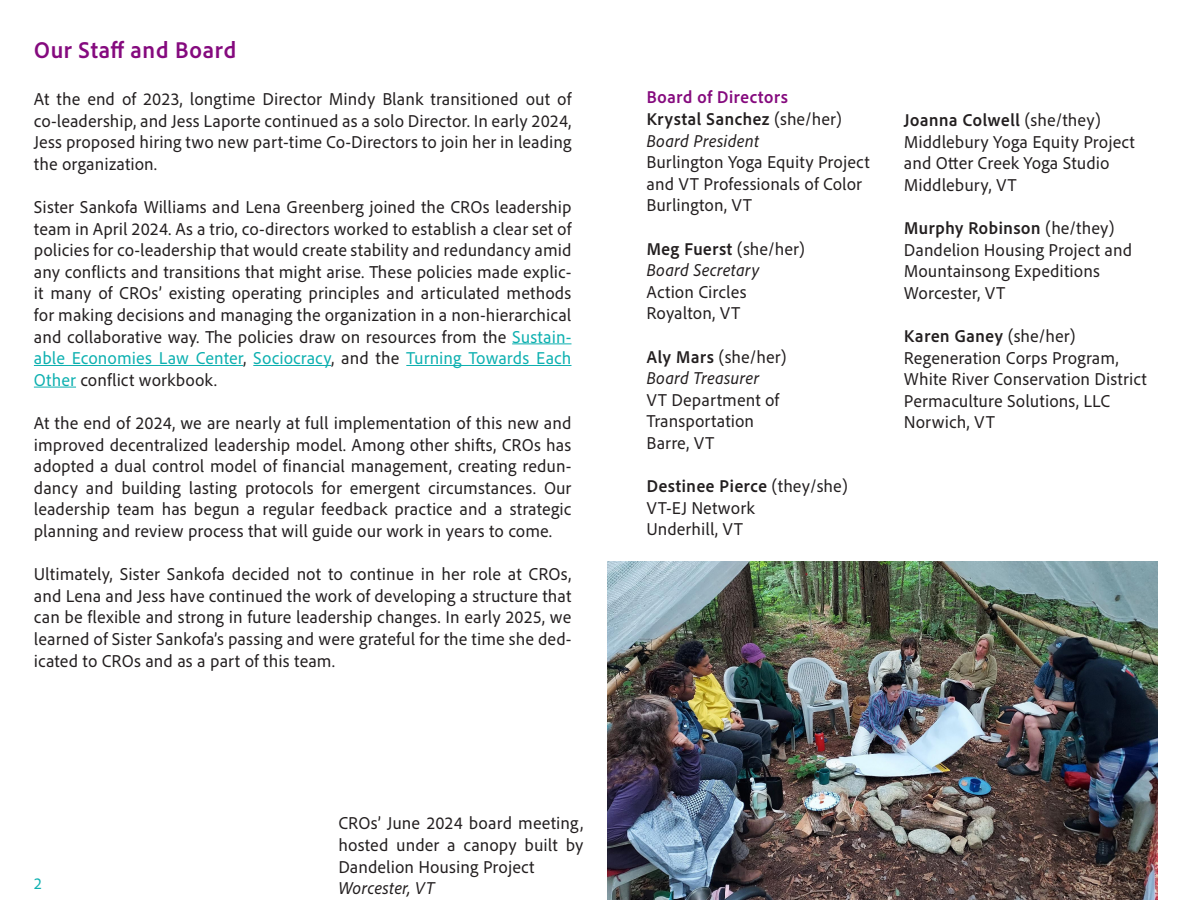
<style>
.page{position:relative;width:1188px;height:918px;background:#fff}
.page>*{position:absolute;margin:0;border:0;box-sizing:border-box;transform-origin:0 0}
.t1{font:700 24px "Adobe Clean UX";color:#850a7e}
.t2{font:18px/21.6px "Adobe Clean UX";color:#231f20;text-align:justify}
.t3{font:700 18px "Adobe Clean UX";color:#231f20}
.t4{font:italic 18px "Adobe Clean UX";letter-spacing:.005em;color:#231f20}
.t5{font:700 18px "Adobe Clean UX";letter-spacing:.005em;color:#850a7e}
.t6{font:16.5px "Adobe Clean UX";color:#0db0b0}
.s1{color:#0db0b0}
.s2{font-weight:400}
.s3{font-weight:700}
</style>
<div class="page">
<hr style="left:512px;top:343px;width:60px;height:1px;background:#0db0b0">
<hr style="left:34px;top:365px;width:209px;height:1px;background:#0db0b0">
<hr style="left:253px;top:365px;width:78px;height:1px;background:#0db0b0">
<hr style="left:406px;top:365px;width:165px;height:1px;background:#0db0b0">
<hr style="left:34px;top:387px;width:42px;height:1px;background:#0db0b0">
<img style="left:608px;top:562px;width:550px;height:338px">
<p class="t1" style="left:34px;top:35px;width:204px">Our Staff and Board</p>
<p class="t2" style="left:34px;top:88px;width:539px">At the end of 2023, longtime Director Mindy Blank transitioned out of co-leadership, and Jess Laporte continued as a solo Director. In early 2024, Jess proposed hiring two new part-time Co-Directors to join her in leading the organization.</p>
<p class="t2" style="left:34px;top:196px;width:539px">Sister Sankofa Williams and Lena Greenberg joined the CROs leadership team in April 2024. As a trio, co-directors worked to establish a clear set of policies for co-leadership that would create stability and redundancy amid any conflicts and transitions that might arise. These policies made explic&shy;it many of CROs’ existing operating principles and articulated methods for making decisions and managing the organization in a non-hierarchical and collaborative way. The policies draw on resources from the <span class="s1">Sustain&shy;able Economies Law Center</span>, <span class="s1">Sociocracy</span>, and the <span class="s1">Turning Towards Each Other</span> conflict workbook.</p>
<p class="t2" style="left:34px;top:412px;width:539px">At the end of 2024, we are nearly at full implementation of this new and improved decentralized leadership model. Among other shifts, CROs has adopted a dual control model of financial management, creating redun&shy;dancy and building lasting protocols for emergent circumstances. Our leadership team has begun a regular feedback practice and a strategic planning and review process that will guide our work in years to come.</p>
<p class="t2" style="left:34px;top:563px;width:539px">Ultimately, Sister Sankofa decided not to continue in her role at CROs, and Lena and Jess have continued the work of developing a structure that can be flexible and strong in future leadership changes. In early 2025, we learned of Sister Sankofa’s passing and were grateful for the time she ded&shy;icated to CROs and as a part of this team.</p>
<p class="t6" style="left:34px;top:873px;width:10px">2</p>
<p class="t2" style="left:338px;top:812px;width:247px">CROs’ June 2024 board meeting, hosted under a canopy built by Dandelion Housing Project</p>
<p class="t4" style="left:338px;top:877px;width:98px">Worcester, VT</p>
<p class="t5" style="left:646px;top:86px;width:143px">Board of Directors</p>
<p class="t3" style="left:646px;top:108px;width:197px">Krystal Sanchez <span class="s2">(she/her)</span></p>
<p class="t4" style="left:646px;top:129px;width:114px">Board President</p>
<p class="t2" style="left:646px;top:151px;width:225px">Burlington Yoga Equity Project and VT Professionals of Color</p>
<p class="t2" style="left:646px;top:194px;width:107px">Burlington, VT</p>
<p class="t3" style="left:646px;top:237px;width:160px">Meg Fuerst <span class="s2">(she/her)</span></p>
<p class="t4" style="left:646px;top:259px;width:115px">Board Secretary</p>
<p class="t2" style="left:646px;top:281px;width:102px">Action Circles</p>
<p class="t2" style="left:646px;top:302px;width:96px">Royalton, VT</p>
<p class="t2" style="left:646px;top:345px;width:142px"><span class="s3">Aly Mars</span> (she/her)</p>
<p class="t4" style="left:646px;top:367px;width:114px">Board Treasurer</p>
<p class="t2" style="left:646px;top:389px;width:134px">VT Department of</p>
<p class="t2" style="left:646px;top:410px;width:109px">Transportation</p>
<p class="t2" style="left:646px;top:432px;width:69px">Barre, VT</p>
<p class="t3" style="left:646px;top:475px;width:203px">Destinee Pierce <span class="s2">(they/she)</span></p>
<p class="t2" style="left:646px;top:497px;width:110px">VT-EJ Network</p>
<p class="t2" style="left:646px;top:518px;width:98px">Underhill, VT</p>
<p class="t3" style="left:904px;top:108px;width:199px">Joanna Colwell <span class="s2">(she/they)</span></p>
<p class="t2" style="left:904px;top:130px;width:233px">Middlebury Yoga Equity Project</p>
<p class="t2" style="left:904px;top:152px;width:207px">and Otter Creek Yoga Studio</p>
<p class="t2" style="left:904px;top:173px;width:114px">Middlebury, VT</p>
<p class="t3" style="left:904px;top:216px;width:212px">Murphy Robinson <span class="s2">(he/they)</span></p>
<p class="t2" style="left:904px;top:238px;width:230px">Dandelion Housing Project and</p>
<p class="t2" style="left:904px;top:260px;width:198px">Mountainsong Expeditions</p>
<p class="t2" style="left:904px;top:281px;width:103px">Worcester, VT</p>
<p class="t3" style="left:904px;top:324px;width:173px">Karen Ganey <span class="s2">(she/her)</span></p>
<p class="t2" style="left:904px;top:346px;width:216px">Regeneration Corps Program,</p>
<p class="t2" style="left:904px;top:368px;width:245px">White River Conservation District</p>
<p class="t2" style="left:904px;top:389px;width:208px">Permaculture Solutions, LLC</p>
<p class="t2" style="left:904px;top:411px;width:93px">Norwich, VT</p>
</div>
